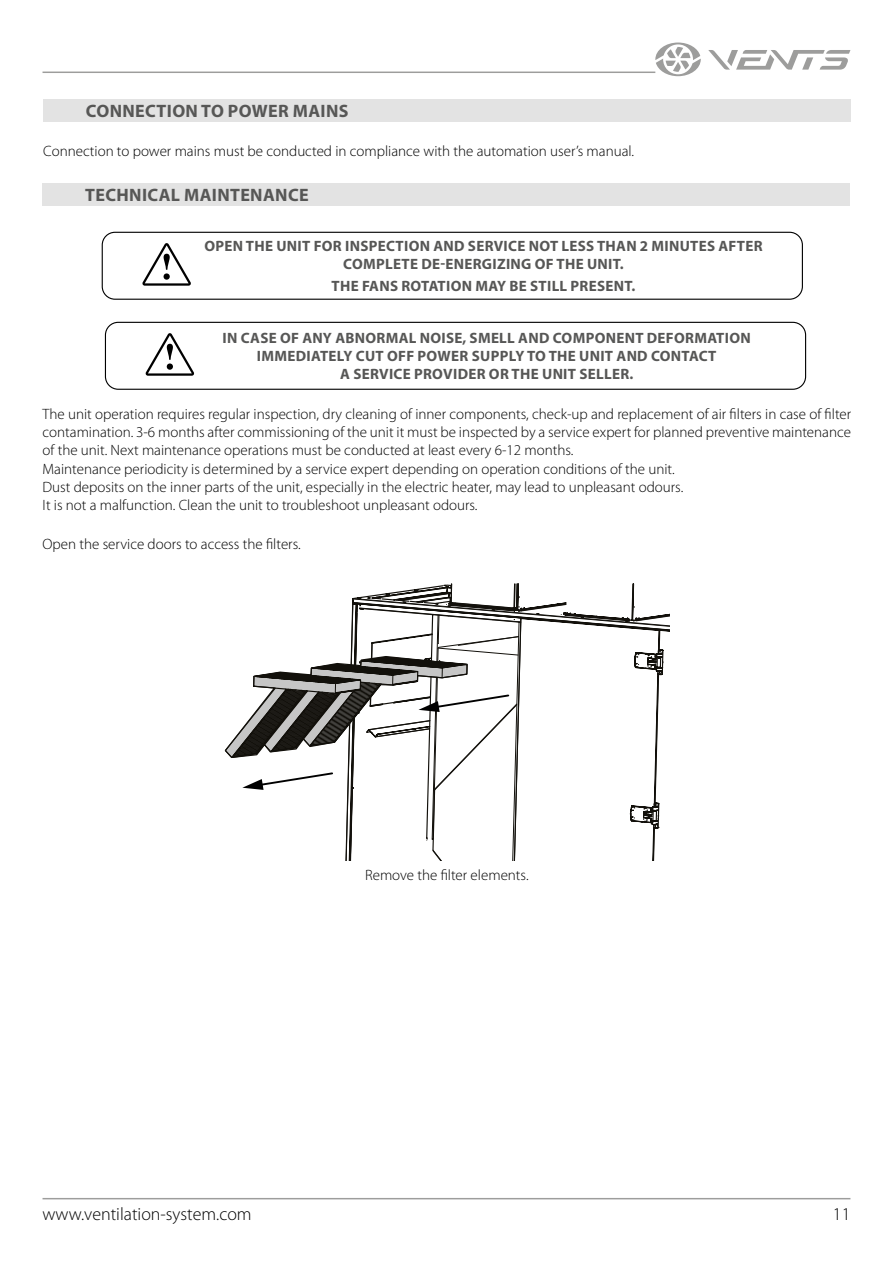
<style>
.page{position:relative;width:893px;height:1263px;background:#fff}
.page>*{position:absolute;margin:0;border:0;box-sizing:border-box;transform-origin:0 0}
.t1{font:700 18px "Myriad Pro";letter-spacing:.02em;color:#575756}
.t2{font:300 18px "Myriad Pro";color:#000}
.t3{font:300 15px/18px "Myriad Pro";color:#000}
.t4{font:700 15px/18px "Myriad Pro";letter-spacing:.02em;color:#575756;text-align:center}
</style>
<div class="page">
<hr style="left:43px;top:1198px;width:807px;height:1px;background:#9d9d9c">
<hr style="left:43px;top:72px;width:612px;height:1px;background:#9d9d9c">
<svg style="left:708px;top:50px;width:142px;height:20px"></svg>
<svg style="left:655px;top:43px;width:46px;height:33px"></svg>
<div style="left:43px;top:100px;width:808px;height:22px;background:#e3e3e3"></div>
<div style="left:43px;top:183px;width:807px;height:22px;background:#e3e3e3"></div>
<div style="left:102px;top:232px;width:701px;height:68px;border:1px solid #000;border-radius:13px"></div>
<svg style="left:142px;top:243px;width:49px;height:43px"></svg>
<div style="left:105px;top:322px;width:701px;height:68px;border:1px solid #000;border-radius:13px"></div>
<svg style="left:146px;top:333px;width:48px;height:43px"></svg>
<svg style="left:224px;top:583px;width:446px;height:278px"></svg>
<p class="t1" style="left:86px;top:99px;width:264px">CONNECTION TO POWER MAINS</p>
<p class="t3" style="left:43px;top:142px;width:592px">Connection to power mains must be conducted in compliance with the automation user’s manual.</p>
<p class="t1" style="left:85px;top:183px;width:225px">TECHNICAL MAINTENANCE</p>
<p class="t4" style="left:204px;top:237px;width:560px">OPEN THE UNIT FOR INSPECTION AND SERVICE NOT LESS THAN 2 MINUTES AFTER<br>COMPLETE DE-ENERGIZING OF THE UNIT.</p>
<p class="t4" style="left:332px;top:277px;width:305px">THE FANS ROTATION MAY BE STILL PRESENT.</p>
<p class="t4" style="left:223px;top:329px;width:530px">IN CASE OF ANY ABNORMAL NOISE, SMELL AND COMPONENT DEFORMATION<br>IMMEDIATELY CUT OFF POWER SUPPLY TO THE UNIT AND CONTACT<br>A SERVICE PROVIDER OR THE UNIT SELLER.</p>
<p class="t3" style="left:43px;top:406px;width:810px">The unit operation requires regular inspection, dry cleaning of inner components, check-up and replacement of air filters in case of filter contamination. 3-6 months after commissioning of the unit it must be inspected by a service expert for planned preventive maintenance of the unit. Next maintenance operations must be conducted at least every 6-12 months.<br>Maintenance periodicity is determined by a service expert depending on operation conditions of the unit.<br>Dust deposits on the inner parts of the unit, especially in the electric heater, may lead to unpleasant odours.<br>It is not a malfunction. Clean the unit to troubleshoot unpleasant odours.</p>
<p class="t3" style="left:43px;top:535px;width:260px">Open the service doors to access the filters.</p>
<p class="t3" style="left:365px;top:866px;width:165px">Remove the filter elements.</p>
<p class="t2" style="left:43px;top:1204px;width:211px">www.ventilation-system.com</p>
<p class="t2" style="left:833px;top:1204px;width:19px">11</p>
</div>
